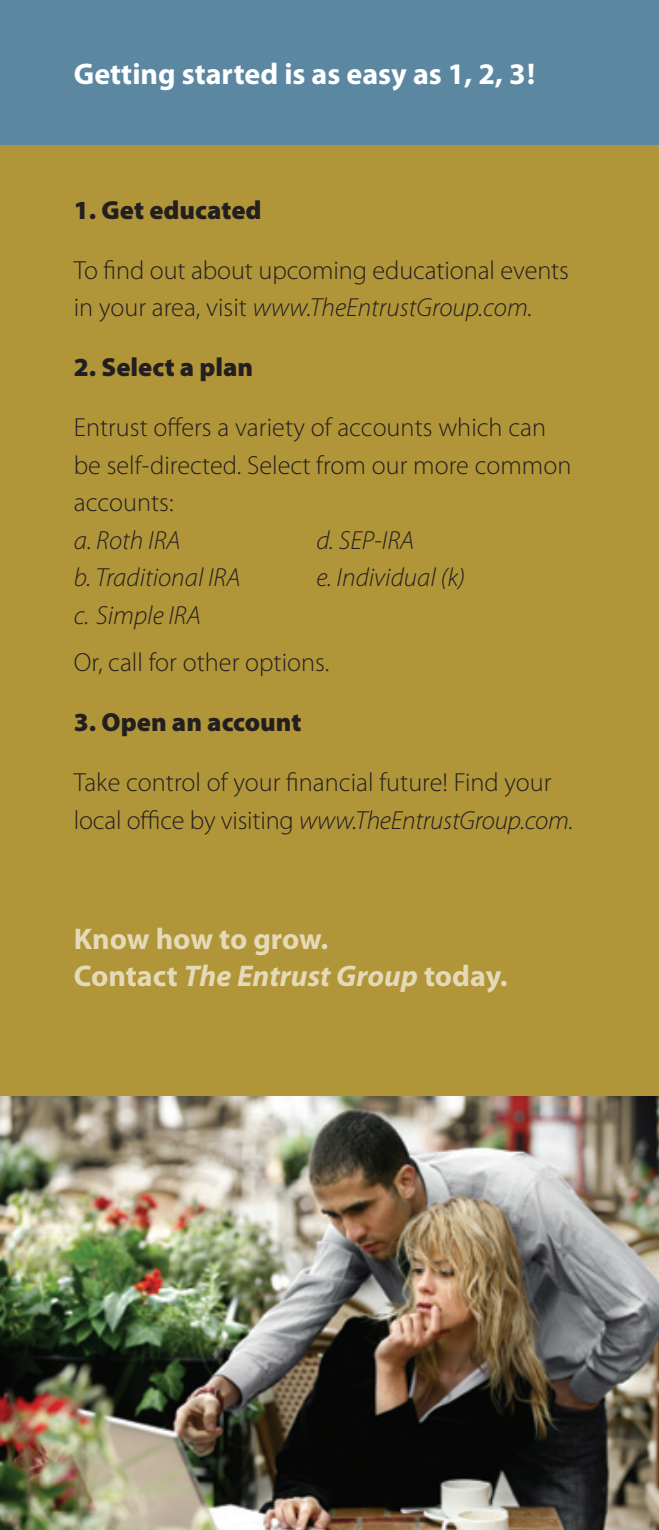
<style>
.page{position:relative;width:659px;height:1530px;background:#fff}
.page>*{position:absolute;margin:0;border:0;box-sizing:border-box;transform-origin:0 0}
.t1{font:700 30px/37.5px "Myriad Pro";letter-spacing:-.005em;color:#e5dab7}
.t2{font:700 30px "Myriad Pro";color:#fff}
.t3{font:300 26.25px/37.5px "Myriad Pro";color:#231f20}
.t4{font:italic 300 26.25px "Myriad Pro";color:#231f20}
.t5{font:900 26.25px "Myriad Pro";color:#231f20}
.s1{font-style:italic}
</style>
<div class="page">
<div style="left:0;top:0;width:659px;height:268px;background:#5c87a1"></div>
<div style="left:0;top:145px;width:659px;height:1385px;background:#b19539"></div>
<img style="left:0;top:1096px;width:659px;height:434px">
<p class="t2" style="left:74px;top:54px;width:463px">Getting started is as easy as 1, 2, 3!</p>
<p class="t5" style="left:74px;top:192px;width:189px">1. Get educated</p>
<p class="t3" style="left:74px;top:251px;width:497px">To find out about upcoming educational events in your area, visit <span class="s1">www.TheEntrustGroup.com.</span></p>
<p class="t5" style="left:74px;top:350px;width:181px">2. Select a plan</p>
<p class="t3" style="left:74px;top:409px;width:499px">Entrust offers a variety of accounts which can be self-directed. Select from our more common accounts:</p>
<p class="t4" style="left:74px;top:524px;width:108px">a. Roth IRA</p>
<p class="t4" style="left:316px;top:524px;width:99px">d. SEP-IRA</p>
<p class="t4" style="left:74px;top:562px;width:168px">b. Traditional IRA</p>
<p class="t4" style="left:316px;top:562px;width:150px">e. Individual (k)</p>
<p class="t3" style="left:74px;top:591px;width:257px;line-height:47.5px"><span class="s1">c. Simple IRA<br></span>Or, call for other options.</p>
<p class="t5" style="left:74px;top:705px;width:229px">3. Open an account</p>
<p class="t3" style="left:74px;top:764px;width:501px">Take control of your financial future! Find your local office by visiting <span class="s1">www.TheEntrustGroup.com.</span></p>
<p class="t1" style="left:74px;top:919px;width:435px">Know how to grow.<br>Contact <span class="s1">The Entrust Group</span> today.</p>
</div>
